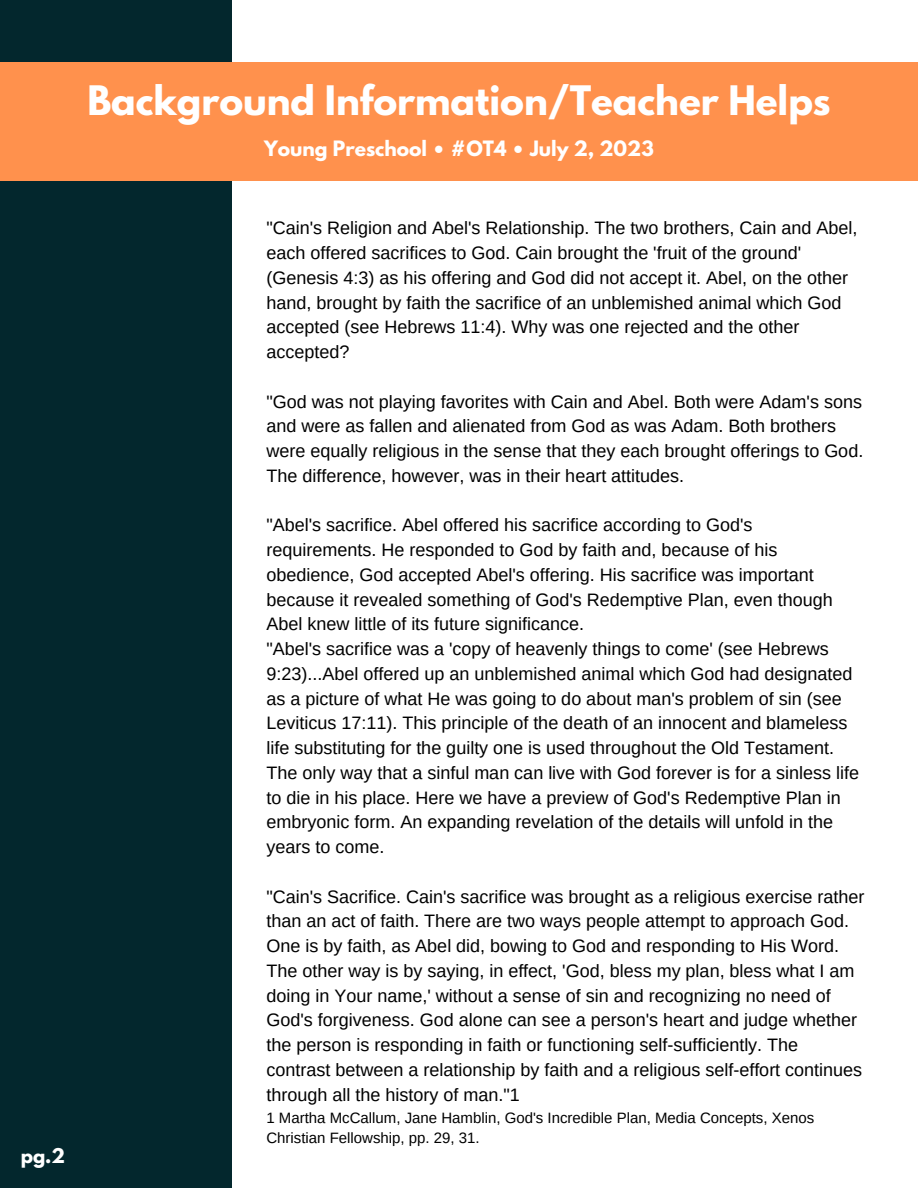
<style>
.page{position:relative;width:918px;height:1188px;background:#fff}
.page>*{position:absolute;margin:0;border:0;box-sizing:border-box;transform-origin:0 0}
.t1{font:700 36px "League Spartan";color:#fff}
.t2{font:700 18.75px "League Spartan";color:#fff}
.t3{font:18px/24.8px "Arimo";color:#000}
.t4{font:700 18px "League Spartan";color:#fff}
.t5{font:15px/20.2px "Arimo";color:#000}
</style>
<div class="page">
<div style="left:0;top:0;width:231px;height:1188px;background:#03272d"></div>
<div style="left:0;top:62px;width:918px;height:118px;background:#ff914d"></div>
<p class="t4" style="left:21px;top:1146px;width:46px">pg.2</p>
<p class="t1" style="left:87px;top:83px;width:745px">Background Information/Teacher Helps</p>
<p class="t2" style="left:264px;top:139px;width:391px">Young Preschool • #OT4 • July 2, 2023</p>
<p class="t3" style="left:266px;top:216px;width:593px">"Cain's Religion and Abel's Relationship. The two brothers, Cain and Abel, each offered sacrifices to God. Cain brought the 'fruit of the ground' (Genesis 4:3) as his offering and God did not accept it. Abel, on the other hand, brought by faith the sacrifice of an unblemished animal which God accepted (see Hebrews 11:4). Why was one rejected and the other accepted?</p>
<p class="t3" style="left:266px;top:389px;width:598px">"God was not playing favorites with Cain and Abel. Both were Adam's sons and were as fallen and alienated from God as was Adam. Both brothers were equally religious in the sense that they each brought offerings to God.<br>The difference, however, was in their heart attitudes.</p>
<p class="t3" style="left:266px;top:513px;width:568px">"Abel's sacrifice. Abel offered his sacrifice according to God's requirements. He responded to God by faith and, because of his obedience, God accepted Abel's offering. His sacrifice was important because it revealed something of God's Redemptive Plan, even though Abel knew little of its future significance.</p>
<p class="t3" style="left:266px;top:637px;width:594px">"Abel's sacrifice was a 'copy of heavenly things to come' (see Hebrews 9:23)...Abel offered up an unblemished animal which God had designated as a picture of what He was going to do about man's problem of sin (see Leviticus 17:11). This principle of the death of an innocent and blameless life substituting for the guilty one is used throughout the Old Testament.<br>The only way that a sinful man can live with God forever is for a sinless life to die in his place. Here we have a preview of God's Redemptive Plan in embryonic form. An expanding revelation of the details will unfold in the years to come.</p>
<p class="t3" style="left:266px;top:884px;width:600px">"Cain's Sacrifice. Cain's sacrifice was brought as a religious exercise rather than an act of faith. There are two ways people attempt to approach God.<br>One is by faith, as Abel did, bowing to God and responding to His Word.<br>The other way is by saying, in effect, 'God, bless my plan, bless what I am doing in Your name,' without a sense of sin and recognizing no need of God's forgiveness. God alone can see a person's heart and judge whether the person is responding in faith or functioning self-sufficiently. The contrast between a relationship by faith and a religious self-effort continues through all the history of man."1</p>
<p class="t5" style="left:266px;top:1108px;width:549px">1 Martha McCallum, Jane Hamblin, God's Incredible Plan, Media Concepts, Xenos<br>Christian Fellowship, pp. 29, 31.</p>
</div>
